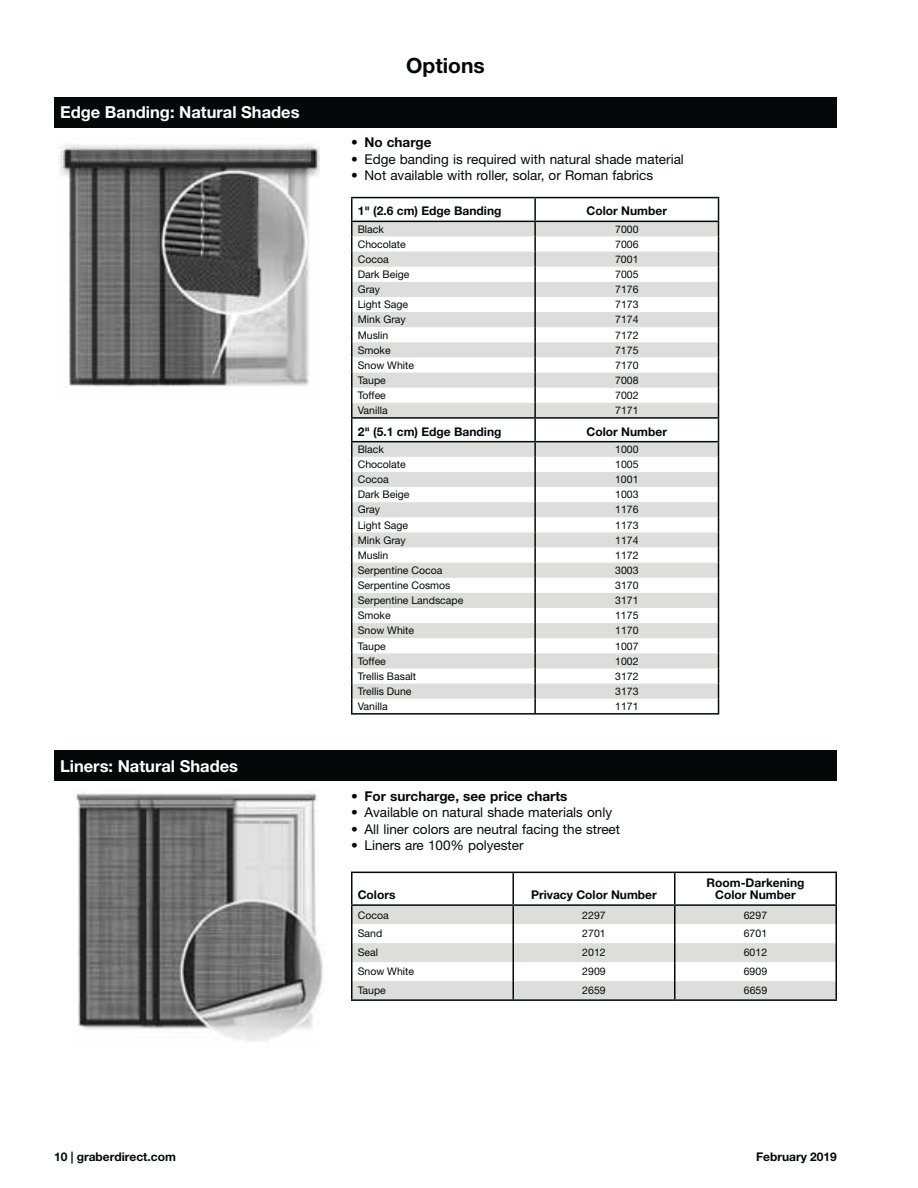
<style>
.page{position:relative;width:918px;height:1188px;background:#fff}
.page>*{position:absolute;margin:0;border:0;box-sizing:border-box;transform-origin:0 0}
.t1{font:700 21px "Helvetica Neue LT Std";color:#040809}
.t2{font:700 16.5px "Helvetica Neue LT Std";color:#fff}
.t3{font:13.5px "Helvetica Neue LT Std";color:#040809}
.t4{font:700 13.5px "Helvetica Neue LT Std";color:#040809}
.t5{font:700 12px/12px "Helvetica Neue LT Std";color:#040809;text-align:center}
.t6{font:10.5px "Helvetica Neue LT Std";color:#040809}
.s1{font-weight:400}
</style>
<div class="page">
<div style="left:54px;top:97px;width:783px;height:30px;background:#040809"></div>
<img style="left:58px;top:144px;width:262px;height:243px">
<div style="left:54px;top:751px;width:783px;height:30px;background:#040809"></div>
<img style="left:76px;top:791px;width:247px;height:250px">
<svg style="left:352px;top:906px;width:484px;height:93px;fill:#dddddc"></svg>
<hr style="left:674px;top:873px;width:1px;height:31px;background:#040809">
<hr style="left:513px;top:872px;width:162px;height:1px;background:#040809">
<hr style="left:675px;top:872px;width:162px;height:1px;background:#040809">
<hr style="left:836px;top:873px;width:1px;height:31px;background:#040809">
<hr style="left:351px;top:872px;width:162px;height:1px;background:#040809">
<hr style="left:351px;top:873px;width:1px;height:31px;background:#040809">
<hr style="left:513px;top:873px;width:1px;height:31px;background:#040809">
<hr style="left:351px;top:904px;width:162px;height:2px;background:#040809">
<hr style="left:513px;top:904px;width:162px;height:2px;background:#040809">
<hr style="left:675px;top:904px;width:162px;height:2px;background:#040809">
<svg style="left:351px;top:906px;width:1px;height:93px"></svg>
<svg style="left:513px;top:906px;width:1px;height:93px"></svg>
<svg style="left:674px;top:906px;width:1px;height:93px"></svg>
<svg style="left:836px;top:906px;width:1px;height:93px"></svg>
<hr style="left:351px;top:999px;width:324px;height:2px;background:#040809">
<hr style="left:675px;top:999px;width:162px;height:2px;background:#040809">
<svg style="left:353px;top:222px;width:365px;height:477px"></svg>
<hr style="left:351px;top:197px;width:184px;height:1px;background:#040809">
<hr style="left:535px;top:197px;width:184px;height:1px;background:#040809">
<hr style="left:534px;top:198px;width:2px;height:23px;background:#040809">
<hr style="left:351px;top:419px;width:2px;height:22px;background:#040809">
<hr style="left:534px;top:419px;width:2px;height:22px;background:#040809">
<hr style="left:351px;top:221px;width:184px;height:1px;background:#040809">
<hr style="left:535px;top:221px;width:184px;height:1px;background:#040809">
<svg style="left:351px;top:198px;width:2px;height:219px"></svg>
<svg style="left:534px;top:222px;width:2px;height:195px"></svg>
<hr style="left:351px;top:417px;width:368px;height:2px;background:#040809">
<hr style="left:351px;top:441px;width:184px;height:1px;background:#040809">
<hr style="left:535px;top:441px;width:184px;height:1px;background:#040809">
<svg style="left:351px;top:442px;width:2px;height:271px"></svg>
<svg style="left:534px;top:442px;width:2px;height:271px"></svg>
<svg style="left:718px;top:198px;width:1px;height:515px"></svg>
<hr style="left:351px;top:713px;width:368px;height:2px;background:#040809">
<h2 class="t2" style="left:60px;top:106px;width:241px">Edge Banding: Natural Shades</h2>
<h2 class="t2" style="left:60px;top:760px;width:180px">Liners: Natural Shades</h2>
<h1 class="t1" style="left:406px;top:58px;width:80px">Options</h1>
<p class="t4" style="left:351px;top:138px;width:82px"><span class="s1">•</span> No charge</p>
<p class="t3" style="left:351px;top:154px;width:334px">• Edge banding is required with natural shade material</p>
<p class="t3" style="left:351px;top:171px;width:304px">• Not available with roller, solar, or Roman fabrics</p>
<p class="t5" style="left:358px;top:206px;width:145px">1" (2.6 cm) Edge Banding</p>
<p class="t5" style="left:587px;top:206px;width:82px">Color Number</p>
<p class="t6" style="left:358px;top:225px;width:28px">Black</p>
<p class="t6" style="left:615px;top:225px;width:25px">7000</p>
<p class="t6" style="left:358px;top:240px;width:50px">Chocolate</p>
<p class="t6" style="left:615px;top:240px;width:25px">7006</p>
<p class="t6" style="left:358px;top:255px;width:32px">Cocoa</p>
<p class="t6" style="left:615px;top:255px;width:25px">7001</p>
<p class="t6" style="left:358px;top:270px;width:53px">Dark Beige</p>
<p class="t6" style="left:615px;top:270px;width:25px">7005</p>
<p class="t6" style="left:358px;top:286px;width:24px">Gray</p>
<p class="t6" style="left:615px;top:286px;width:25px">7176</p>
<p class="t6" style="left:358px;top:301px;width:52px">Light Sage</p>
<p class="t6" style="left:615px;top:301px;width:25px">7173</p>
<p class="t6" style="left:358px;top:316px;width:50px">Mink Gray</p>
<p class="t6" style="left:615px;top:316px;width:25px">7174</p>
<p class="t6" style="left:358px;top:331px;width:32px">Muslin</p>
<p class="t6" style="left:615px;top:331px;width:25px">7172</p>
<p class="t6" style="left:358px;top:346px;width:34px">Smoke</p>
<p class="t6" style="left:615px;top:346px;width:25px">7175</p>
<p class="t6" style="left:358px;top:361px;width:58px">Snow White</p>
<p class="t6" style="left:615px;top:361px;width:25px">7170</p>
<p class="t6" style="left:358px;top:376px;width:30px">Taupe</p>
<p class="t6" style="left:615px;top:376px;width:25px">7008</p>
<p class="t6" style="left:358px;top:391px;width:30px">Toffee</p>
<p class="t6" style="left:615px;top:391px;width:25px">7002</p>
<p class="t6" style="left:358px;top:406px;width:31px">Vanilla</p>
<p class="t6" style="left:615px;top:406px;width:25px">7171</p>
<p class="t5" style="left:358px;top:427px;width:145px">2" (5.1 cm) Edge Banding</p>
<p class="t5" style="left:587px;top:427px;width:82px">Color Number</p>
<p class="t6" style="left:358px;top:446px;width:28px">Black</p>
<p class="t6" style="left:615px;top:446px;width:25px">1000</p>
<p class="t6" style="left:358px;top:461px;width:50px">Chocolate</p>
<p class="t6" style="left:615px;top:461px;width:25px">1005</p>
<p class="t6" style="left:358px;top:476px;width:32px">Cocoa</p>
<p class="t6" style="left:615px;top:476px;width:25px">1001</p>
<p class="t6" style="left:358px;top:491px;width:53px">Dark Beige</p>
<p class="t6" style="left:615px;top:491px;width:25px">1003</p>
<p class="t6" style="left:358px;top:506px;width:24px">Gray</p>
<p class="t6" style="left:615px;top:506px;width:25px">1176</p>
<p class="t6" style="left:358px;top:521px;width:52px">Light Sage</p>
<p class="t6" style="left:615px;top:521px;width:25px">1173</p>
<p class="t6" style="left:358px;top:536px;width:50px">Mink Gray</p>
<p class="t6" style="left:615px;top:536px;width:25px">1174</p>
<p class="t6" style="left:358px;top:551px;width:32px">Muslin</p>
<p class="t6" style="left:615px;top:551px;width:25px">1172</p>
<p class="t6" style="left:358px;top:566px;width:86px">Serpentine Cocoa</p>
<p class="t6" style="left:615px;top:566px;width:25px">3003</p>
<p class="t6" style="left:358px;top:582px;width:94px">Serpentine Cosmos</p>
<p class="t6" style="left:615px;top:582px;width:25px">3170</p>
<p class="t6" style="left:358px;top:597px;width:107px">Serpentine Landscape</p>
<p class="t6" style="left:615px;top:597px;width:25px">3171</p>
<p class="t6" style="left:358px;top:612px;width:34px">Smoke</p>
<p class="t6" style="left:615px;top:612px;width:25px">1175</p>
<p class="t6" style="left:358px;top:627px;width:58px">Snow White</p>
<p class="t6" style="left:615px;top:627px;width:25px">1170</p>
<p class="t6" style="left:358px;top:642px;width:30px">Taupe</p>
<p class="t6" style="left:615px;top:642px;width:25px">1007</p>
<p class="t6" style="left:358px;top:657px;width:30px">Toffee</p>
<p class="t6" style="left:615px;top:657px;width:25px">1002</p>
<p class="t6" style="left:358px;top:672px;width:60px">Trellis Basalt</p>
<p class="t6" style="left:615px;top:672px;width:25px">3172</p>
<p class="t6" style="left:358px;top:687px;width:55px">Trellis Dune</p>
<p class="t6" style="left:615px;top:687px;width:25px">3173</p>
<p class="t6" style="left:358px;top:702px;width:31px">Vanilla</p>
<p class="t6" style="left:615px;top:702px;width:25px">1171</p>
<p class="t4" style="left:351px;top:791px;width:218px"><span class="s1">•</span> For surcharge, see price charts</p>
<p class="t3" style="left:351px;top:807px;width:263px">• Available on natural shade materials only</p>
<p class="t3" style="left:351px;top:824px;width:271px">• All liner colors are neutral facing the street</p>
<p class="t3" style="left:351px;top:840px;width:174px">• Liners are 100% polyester</p>
<p class="t5" style="left:358px;top:890px;width:39px">Colors</p>
<p class="t5" style="left:531px;top:890px;width:127px">Privacy Color Number</p>
<p class="t5" style="left:707px;top:878px;width:99px">Room-Darkening<br>Color Number</p>
<p class="t6" style="left:358px;top:911px;width:32px">Cocoa</p>
<p class="t6" style="left:582px;top:911px;width:25px">2297</p>
<p class="t6" style="left:744px;top:911px;width:25px">6297</p>
<p class="t6" style="left:358px;top:930px;width:26px">Sand</p>
<p class="t6" style="left:582px;top:930px;width:25px">2701</p>
<p class="t6" style="left:744px;top:930px;width:25px">6701</p>
<p class="t6" style="left:358px;top:949px;width:22px">Seal</p>
<p class="t6" style="left:582px;top:949px;width:25px">2012</p>
<p class="t6" style="left:744px;top:949px;width:25px">6012</p>
<p class="t6" style="left:358px;top:968px;width:58px">Snow White</p>
<p class="t6" style="left:582px;top:968px;width:25px">2909</p>
<p class="t6" style="left:744px;top:968px;width:25px">6909</p>
<p class="t6" style="left:358px;top:986px;width:30px">Taupe</p>
<p class="t6" style="left:582px;top:986px;width:25px">2659</p>
<p class="t6" style="left:744px;top:986px;width:25px">6659</p>
<p class="t5" style="left:54px;top:1152px;width:123px">10 | graberdirect.com</p>
<p class="t5" style="left:756px;top:1152px;width:82px">February 2019</p>
</div>
